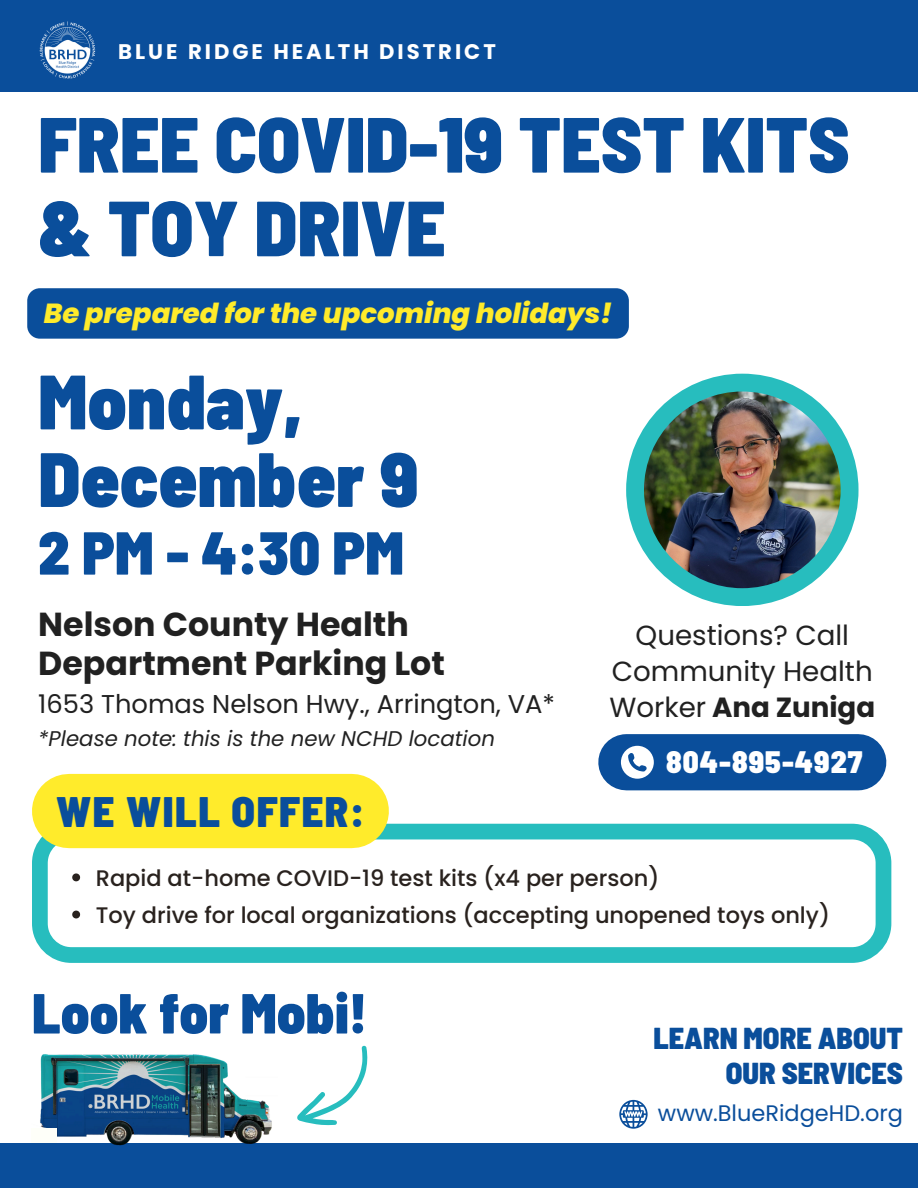
<style>
.page{position:relative;width:918px;height:1188px;background:#fff}
.page>*{position:absolute;margin:0;border:0;box-sizing:border-box;transform-origin:0 0}
.t1{font:900 semi-condensed 78px/83.7px "Barlow";color:#0a4e9b}
.t2{font:900 semi-condensed 76.8px/77.6px "Barlow";color:#0a4e9b}
.t3{font:900 semi-condensed 60.45px "Barlow";color:#0a4e9b}
.t4{font:900 semi-condensed 56.4px "Barlow";color:#0a4e9b}
.t5{font:900 semi-condensed 42.6px "Barlow";letter-spacing:.035em;color:#0a4e9b}
.t6{font:700 33.3px/38.7px "Poppins";color:#212121}
.t7{font:900 semi-condensed 30.9px "Barlow";letter-spacing:.035em;color:#fff}
.t8{font:900 semi-condensed 30.15px/34.8px "Barlow";color:#0a4e9b;text-align:right}
.t9{font:27.75px/36.5px "Poppins";color:#212121;text-align:center}
.t10{font:italic 800 27.6px "Poppins";color:#ffeb2b}
.t11{font:25.8px "Poppins";color:#212121}
.t12{font:500 22.5px "Poppins";color:#29221e}
.t13{font:22.5px "Poppins";color:#0a4e9b}
.t14{font:italic 21.3px "Poppins";color:#212121}
.t15{font:700 21.15px "Poppins";letter-spacing:.14em;color:#fff}
.s1{font-weight:700}
</style>
<div class="page">
<div style="left:0;top:1143px;width:918px;height:45px;background:#0a4e9b"></div>
<img style="left:40px;top:1054px;width:232px;height:92px">
<div style="left:32px;top:1129px;width:25px;height:14px;background:#fefff9"></div>
<svg style="left:619px;top:1100px;width:28px;height:29px"></svg>
<div style="left:0;top:0;width:918px;height:92px;background:#0a4e9b"></div>
<img style="left:39px;top:21px;width:57px;height:58px">
<div style="left:626px;top:734px;width:232px;height:56px;background:#0a4e9b"></div>
<svg style="left:621px;top:746px;width:33px;height:32px"></svg>
<div style="left:626px;top:374px;width:233px;height:232px;background:#27bdbe;border-radius:50%"></div>
<img style="left:644px;top:392px;width:197px;height:196px;border-radius:50%">
<svg style="left:297px;top:1046px;width:71px;height:79px"></svg>
<div style="left:27px;top:288px;width:602px;height:51px;background:#0a4e9b;border-radius:13px"></div>
<svg style="left:32px;top:824px;width:859px;height:139px"></svg>
<div style="left:69px;top:774px;width:283px;height:74px;background:#ffeb2b"></div>
<svg style="left:72px;top:873px;width:8px;height:8px"></svg>
<svg style="left:72px;top:911px;width:8px;height:7px"></svg>
<p class="t15" style="left:118px;top:37px;width:379px">BLUE RIDGE HEALTH DISTRICT</p>
<p class="t1" style="left:38px;top:100px;width:813px">FREE COVID-19 TEST KITS &amp; TOY DRIVE</p>
<h6 class="t10" style="left:44px;top:294px;width:570px">Be prepared for the upcoming holidays!</h6>
<p class="t2" style="left:38px;top:360px;width:382px">Monday,<br>December 9</p>
<p class="t3" style="left:38px;top:514px;width:367px">2 PM - 4:30 PM</p>
<p class="t6" style="left:38px;top:605px;width:408px">Nelson County Health<br>Department Parking Lot</p>
<p class="t11" style="left:38px;top:686px;width:518px">1653 Thomas Nelson Hwy., Arrington, VA*</p>
<p class="t14" style="left:38px;top:723px;width:458px">*Please note: this is the new NCHD location</p>
<h6 class="t5" style="left:56px;top:784px;width:310px">WE WILL OFFER:</h6>
<p class="t9" style="left:609px;top:617px;width:267px">Questions? Call<br>Community Health<br>Worker <span class="s1">Ana Zuniga</span></p>
<h2 class="t7" style="left:666px;top:742px;width:198px">804-895-4927</h2>
<p class="t12" style="left:96px;top:862px;width:565px">Rapid at-home COVID-19 test kits (x4 per person)</p>
<p class="t12" style="left:96px;top:899px;width:736px">Toy drive for local organizations (accepting unopened toys only)</p>
<p class="t4" style="left:32px;top:977px;width:337px">Look for Mobi!</p>
<h1 class="t8" style="left:653px;top:1020px;width:251px">LEARN MORE ABOUT<br>OUR SERVICES</h1>
<p class="t13" style="left:658px;top:1097px;width:246px">www.BlueRidgeHD.org</p>
</div>
